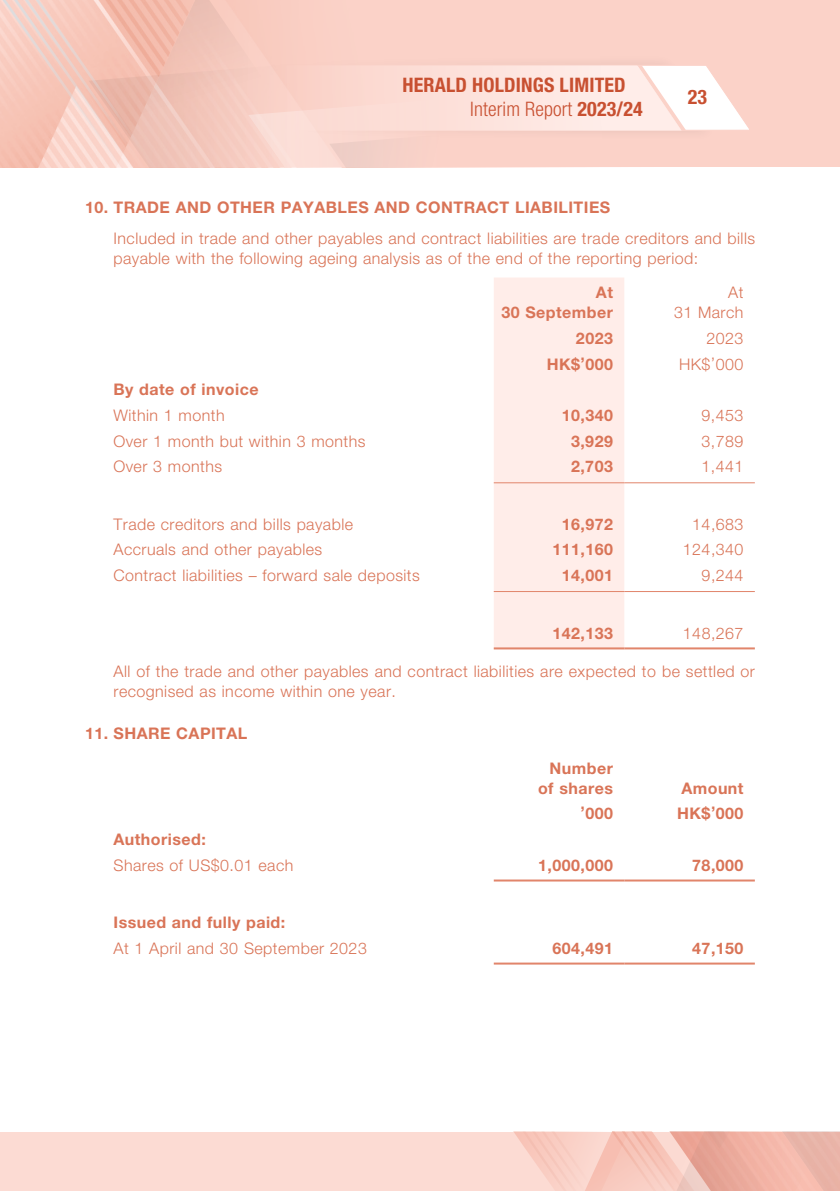
<style>
.page{position:relative;width:840px;height:1191px;background:#fff}
.page>*{position:absolute;margin:0;border:0;box-sizing:border-box;transform-origin:0 0}
.t1{font:700 condensed 20px/24px "Helvetica Neue LT Std";letter-spacing:.01em;color:#c85031}
.t2{font:300 16px/20px "Helvetica Neue LT Std";letter-spacing:.03em;color:#d97457}
.t3{font:700 16px/20px "Helvetica Neue LT Std";letter-spacing:.03em;color:#d97457;text-align:right}
.s1{font-weight:300}
</style>
<div class="page">
<div style="left:1px;top:0;width:838px;height:1191px;background:#fcdbd3"></div>
<div style="left:85px;top:0;width:754px;height:166px;background:#fbd2c8"></div>
<div style="left:0;top:167px;width:839px;height:964px;background:#fff"></div>
<svg style="left:0;top:0;width:755px;height:168px"></svg>
<svg style="left:508px;top:1131px;width:161px;height:60px"></svg>
<img style="left:669px;top:1131px;width:170px;height:60px">
<div style="left:493px;top:277px;width:131px;height:370px;background:#ffede9"></div>
<hr style="left:493px;top:482px;width:131px;height:1px;background:#e1856b">
<hr style="left:624px;top:482px;width:130px;height:1px;background:#e1856b">
<hr style="left:493px;top:591px;width:131px;height:1px;background:#e1856b">
<hr style="left:624px;top:591px;width:130px;height:1px;background:#e1856b">
<hr style="left:493px;top:647px;width:131px;height:2px;background:#e1856b">
<hr style="left:624px;top:647px;width:130px;height:2px;background:#e1856b">
<hr style="left:493px;top:879px;width:131px;height:2px;background:#e1856b">
<hr style="left:624px;top:879px;width:130px;height:2px;background:#e1856b">
<hr style="left:493px;top:962px;width:131px;height:2px;background:#e1856b">
<hr style="left:624px;top:962px;width:130px;height:2px;background:#e1856b">
<p class="t1" style="left:470px;top:73px;width:174px;text-indent:-68px">HERALD HOLDINGS LIMITED<br><span class="s1">Interim Report</span> 2023/24</p>
<p class="t1" style="left:687px;top:85px;width:21px">23</p>
<p class="t3" style="left:85px;top:197px;width:526px">10. TRADE AND OTHER PAYABLES AND CONTRACT LIABILITIES</p>
<p class="t2" style="left:113px;top:228px;width:642px">Included in trade and other payables and contract liabilities are trade creditors and bills payable with the following ageing analysis as of the end of the reporting period:</p>
<p class="t3" style="left:501px;top:282px;width:113px">At<br>30 September</p>
<p class="t2" style="left:673px;top:282px;width:71px;text-align:right">At<br>31 March</p>
<p class="t3" style="left:575px;top:328px;width:38px">2023</p>
<p class="t2" style="left:706px;top:328px;width:38px">2023</p>
<p class="t3" style="left:546px;top:353px;width:68px">HK$’000</p>
<p class="t2" style="left:678px;top:354px;width:66px">HK$’000</p>
<p class="t3" style="left:113px;top:379px;width:146px">By date of invoice</p>
<p class="t2" style="left:113px;top:405px;width:113px">Within 1 month</p>
<p class="t3" style="left:561px;top:405px;width:53px">10,340</p>
<p class="t2" style="left:701px;top:405px;width:43px">9,453</p>
<p class="t2" style="left:113px;top:431px;width:253px">Over 1 month but within 3 months</p>
<p class="t3" style="left:570px;top:430px;width:43px">3,929</p>
<p class="t2" style="left:701px;top:431px;width:43px">3,789</p>
<p class="t2" style="left:113px;top:456px;width:110px">Over 3 months</p>
<p class="t3" style="left:570px;top:456px;width:43px">2,703</p>
<p class="t2" style="left:701px;top:456px;width:43px">1,441</p>
<p class="t2" style="left:113px;top:514px;width:241px">Trade creditors and bills payable</p>
<p class="t3" style="left:561px;top:514px;width:53px">16,972</p>
<p class="t2" style="left:692px;top:514px;width:53px">14,683</p>
<p class="t2" style="left:113px;top:539px;width:210px">Accruals and other payables</p>
<p class="t3" style="left:552px;top:539px;width:62px">111,160</p>
<p class="t2" style="left:682px;top:539px;width:62px">124,340</p>
<p class="t2" style="left:113px;top:565px;width:307px">Contract liabilities – forward sale deposits</p>
<p class="t3" style="left:561px;top:565px;width:53px">14,001</p>
<p class="t2" style="left:701px;top:565px;width:43px">9,244</p>
<p class="t3" style="left:552px;top:622px;width:62px">142,133</p>
<p class="t2" style="left:682px;top:622px;width:62px">148,267</p>
<p class="t2" style="left:113px;top:660px;width:642px">All of the trade and other payables and contract liabilities are expected to be settled or recognised as income within one year.</p>
<p class="t3" style="left:85px;top:723px;width:164px">11. SHARE CAPITAL</p>
<p class="t3" style="left:537px;top:757px;width:76px">Number of shares</p>
<p class="t3" style="left:681px;top:777px;width:64px">Amount</p>
<p class="t3" style="left:580px;top:803px;width:34px">’000</p>
<p class="t3" style="left:677px;top:803px;width:68px">HK$’000</p>
<p class="t3" style="left:113px;top:829px;width:94px">Authorised:</p>
<p class="t2" style="left:113px;top:854px;width:181px">Shares of US$0.01 each</p>
<p class="t3" style="left:538px;top:854px;width:76px">1,000,000</p>
<p class="t3" style="left:692px;top:854px;width:53px">78,000</p>
<p class="t3" style="left:113px;top:912px;width:173px">Issued and fully paid:</p>
<p class="t2" style="left:113px;top:937px;width:255px">At 1 April and 30 September 2023</p>
<p class="t3" style="left:552px;top:937px;width:62px">604,491</p>
<p class="t3" style="left:692px;top:937px;width:53px">47,150</p>
</div>
